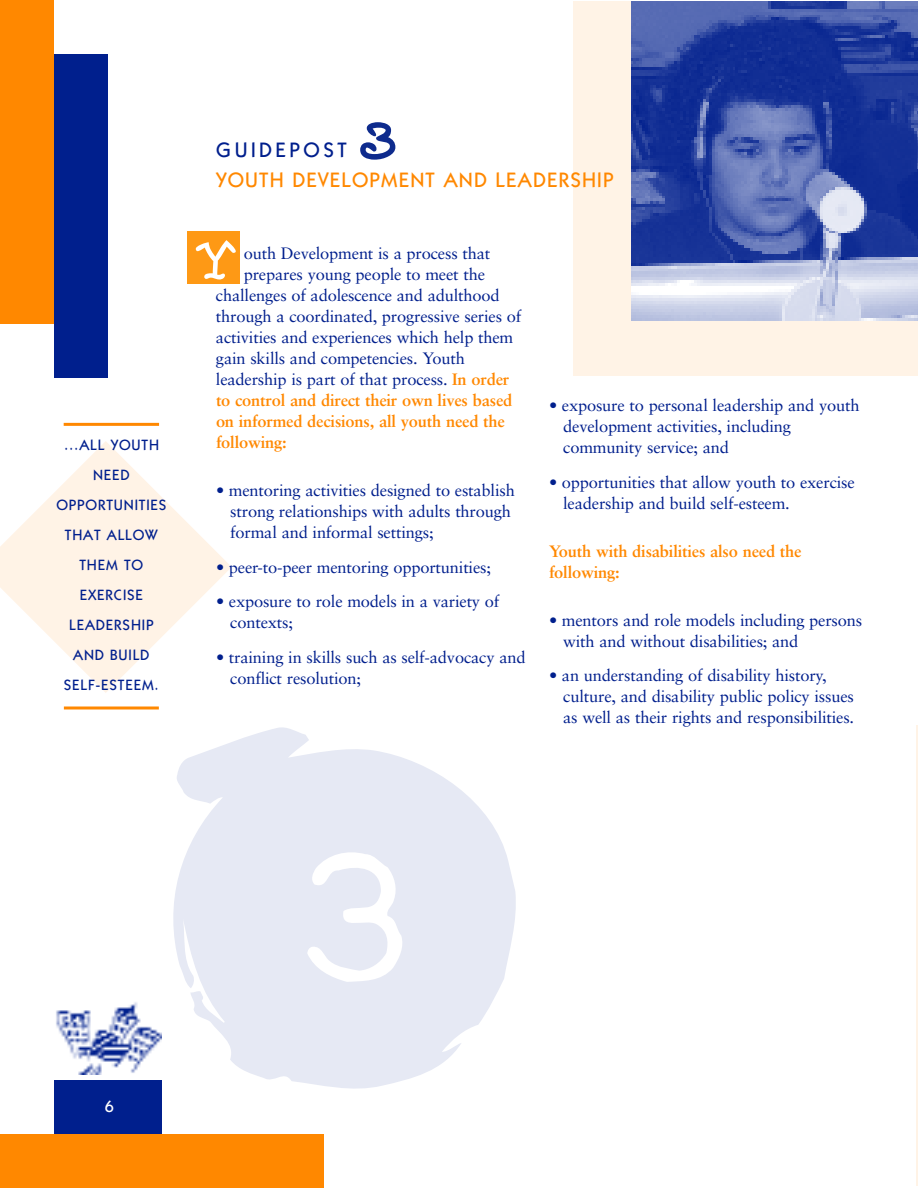
<style>
.page{position:relative;width:918px;height:1188px;background:#fff}
.page>*{position:absolute;margin:0;border:0;box-sizing:border-box;transform-origin:0 0}
.t1{font:451.2px "Backspacer Round";color:#e6e9f4}
.t2{font:500 21px "ATC Maple";letter-spacing:.055em;color:#f80}
.t3{font:500 21px "ATC Maple";letter-spacing:.165em;color:#001f8d}
.t4{font:16.5px/21px "Sabon";letter-spacing:-.01em;color:#001f8d}
.t5{font:700 16.5px/21px "Sabon";letter-spacing:-.01em;color:#f80}
.t6{font:500 16.5px "ATC Maple";color:#fff}
.t7{font:500 15px/30px "ATC Maple";letter-spacing:.055em;color:#001f8d;text-align:center}
.s1{font-weight:700;color:#f80}
</style>
<div class="page">
<hr style="left:916px;top:725px;width:2px;height:461px;background:#fff3e6">
<svg style="left:0;top:441px;width:231px;height:252px;fill:#fff3e6"></svg>
<div style="left:0;top:1134px;width:324px;height:54px;background:#f80"></div>
<div style="left:0;top:0;width:54px;height:324px;background:#f80"></div>
<div style="left:54px;top:54px;width:54px;height:324px;background:#001f8d"></div>
<img style="left:56px;top:1002px;width:105px;height:72px">
<div style="left:54px;top:1080px;width:108px;height:54px;background:#001f8d"></div>
<div style="left:573px;top:1px;width:345px;height:375px;background:#fff3e6"></div>
<img style="left:632px;top:2px;width:286px;height:319px">
<hr style="left:64px;top:423px;width:95px;height:3px;background:#f80">
<svg style="left:64px;top:706px;width:95px;height:4px"></svg>
<div style="left:187px;top:232px;width:52px;height:52px;background:#fe9915"></div>
<svg style="left:196px;top:240px;width:40px;height:40px"></svg>
<svg style="left:360px;top:122px;width:35px;height:38px"></svg>
<p class="t3" style="left:216px;top:142px;width:132px">GUIDEPOST</p>
<p class="t2" style="left:216px;top:173px;width:399px">YOUTH DEVELOPMENT AND LEADERSHIP</p>
<p class="t7" style="left:56px;top:431px;width:112px">…ALL YOUTH<br>NEED<br>OPPORTUNITIES<br>THAT ALLOW<br>THEM TO<br>EXERCISE<br>LEADERSHIP<br>AND BUILD<br>SELF-ESTEEM.</p>
<p class="t4" style="left:244px;top:244px;width:248px">outh Development is a process that</p>
<p class="t4" style="left:244px;top:265px;width:243px">prepares young people to meet the</p>
<p class="t4" style="left:216px;top:286px;width:285px">challenges of adolescence and adulthood</p>
<p class="t4" style="left:216px;top:307px;width:307px">through a coordinated, progressive series of</p>
<p class="t4" style="left:216px;top:328px;width:299px">activities and experiences which help them</p>
<p class="t4" style="left:216px;top:349px;width:251px">gain skills and competencies. Youth</p>
<p class="t4" style="left:216px;top:370px;width:295px">leadership is part of that process. <span class="s1">In order</span></p>
<p class="t5" style="left:216px;top:391px;width:298px">to control and direct their own lives based</p>
<p class="t5" style="left:216px;top:412px;width:290px">on informed decisions, all youth need the</p>
<p class="t5" style="left:216px;top:433px;width:72px">following:</p>
<p class="t4" style="left:230px;top:481px;width:286px;text-indent:-14px">• mentoring activities designed to establish strong relationships with adults through formal and informal settings;</p>
<p class="t4" style="left:216px;top:558px;width:277px">• peer-to-peer mentoring opportunities;</p>
<p class="t4" style="left:230px;top:592px;width:271px;text-indent:-14px">• exposure to role models in a variety of contexts;</p>
<p class="t4" style="left:230px;top:648px;width:297px;text-indent:-14px">• training in skills such as self-advocacy and conflict resolution;</p>
<p class="t6" style="left:105px;top:1101px;width:11px">6</p>
<h1 class="t1" style="left:162px;top:669px;width:361px">3</h1>
<p class="t4" style="left:563px;top:396px;width:298px;text-indent:-14px">• exposure to personal leadership and youth development activities, including community service; and</p>
<p class="t4" style="left:563px;top:473px;width:293px;text-indent:-14px">• opportunities that allow youth to exercise leadership and build self-esteem.</p>
<p class="t5" style="left:549px;top:542px;width:254px">Youth with disabilities also need the following:</p>
<p class="t4" style="left:563px;top:611px;width:301px;text-indent:-14px">• mentors and role models including persons with and without disabilities; and</p>
<p class="t4" style="left:563px;top:666px;width:292px;text-indent:-14px">• an understanding of disability history, culture, and disability public policy issues as well as their rights and responsibilities.</p>
</div>
